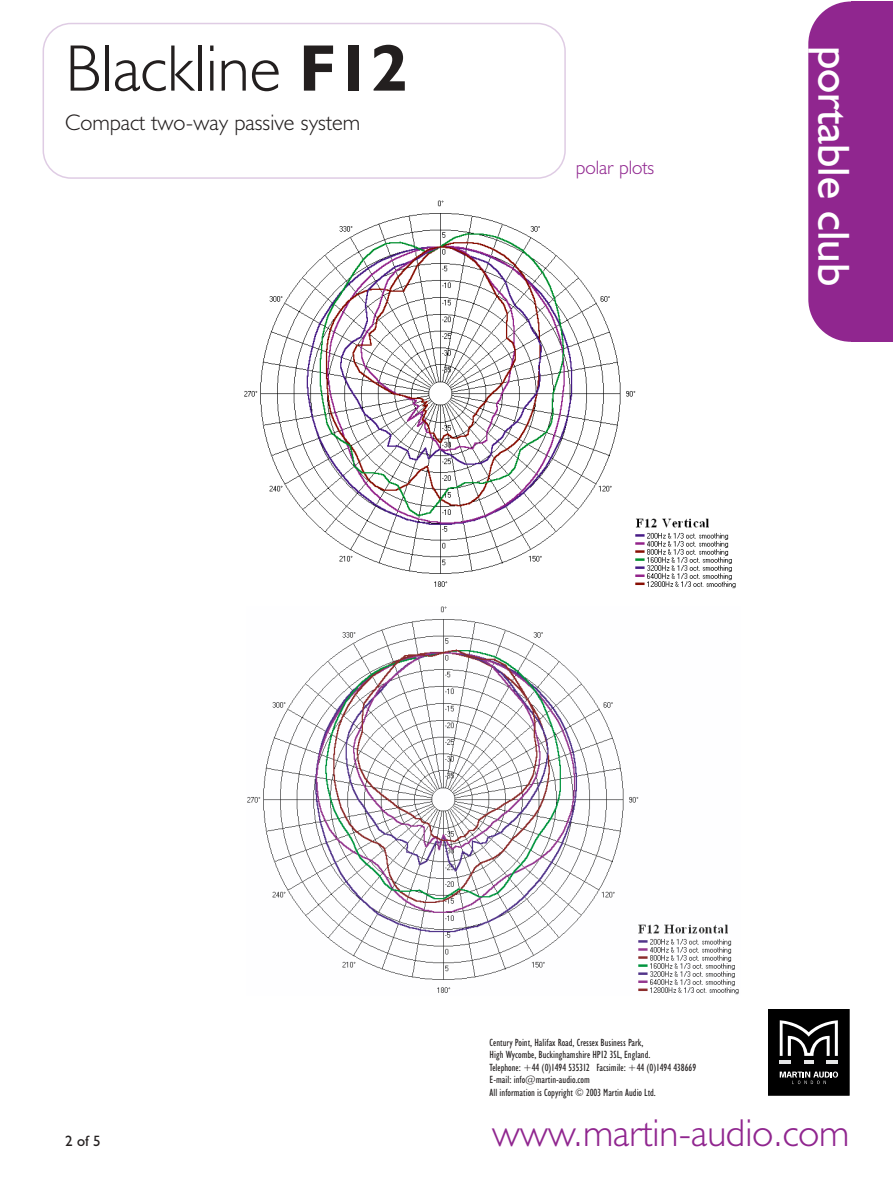
<style>
.page{position:relative;width:893px;height:1187px;background:#fff}
.page>*{position:absolute;margin:0;border:0;box-sizing:border-box;transform-origin:0 0}
.t1{font:300 66px "Humanist 521 BT";color:#231f1f}
.t2{font:45px "Humanist 521 BT";color:#fff}
.t3{font:300 39px "Humanist 521 BT";color:#90268f}
.t4{font:300 22.5px "Humanist 521 BT";color:#231f1f}
.t5{font:300 19.5px "Humanist 521 BT";color:#90268f}
.t6{font:15px "Humanist 521 BT";color:#231f1f}
.t7{font:condensed 10.5px/12.6px "Humanist 521 BT";color:#231f1f}
.s1{font-weight:700}
</style>
<div class="page">
<div style="left:850px;top:2px;width:42px;height:340px;background:#90268f"></div>
<div style="left:808px;top:2px;width:84px;height:340px;background:#90268f;border-radius:43px"></div>
<svg style="left:43px;top:23px;width:523px;height:156px"></svg>
<div style="left:768px;top:1009px;width:81px;height:86px;background:#000"></div>
<svg style="left:779px;top:1020px;width:58px;height:43px"></svg>
<svg style="left:779px;top:1071px;width:59px;height:13px"></svg>
<div style="left:766px;top:1007px;width:84px;height:89px;border:1px solid #fff"></div>
<img style="left:244px;top:201px;width:492px;height:388px">
<img style="left:247px;top:607px;width:492px;height:388px">
<h1 class="t1" style="left:65px;top:44px;width:344px">Blackline <span class="s1">F12</span></h1>
<h3 class="t4" style="left:65px;top:114px;width:296px">Compact two-way passive system</h3>
<h3 class="t5" style="left:576px;top:160px;width:80px">polar plots</h3>
<h2 class="t2" style="left:850px;top:46px;width:242px;rotate:90deg">portable club</h2>
<h3 class="t6" style="left:65px;top:1135px;width:37px">2 of 5</h3>
<p class="t7" style="left:489px;top:1036px;width:208px">Century Point, Halifax Road, Cressex Business Park,<br>High Wycombe, Buckinghamshire HP12 3SL, England.<br>Telephone: +44 (0)1494 535312 Facsimile: +44 (0)1494 438669<br>E-mail: info@martin-audio.com<br>All information is Copyright © 2003 Martin Audio Ltd.</p>
<h3 class="t3" style="left:492px;top:1117px;width:358px">www.martin-audio.com</h3>
</div>
